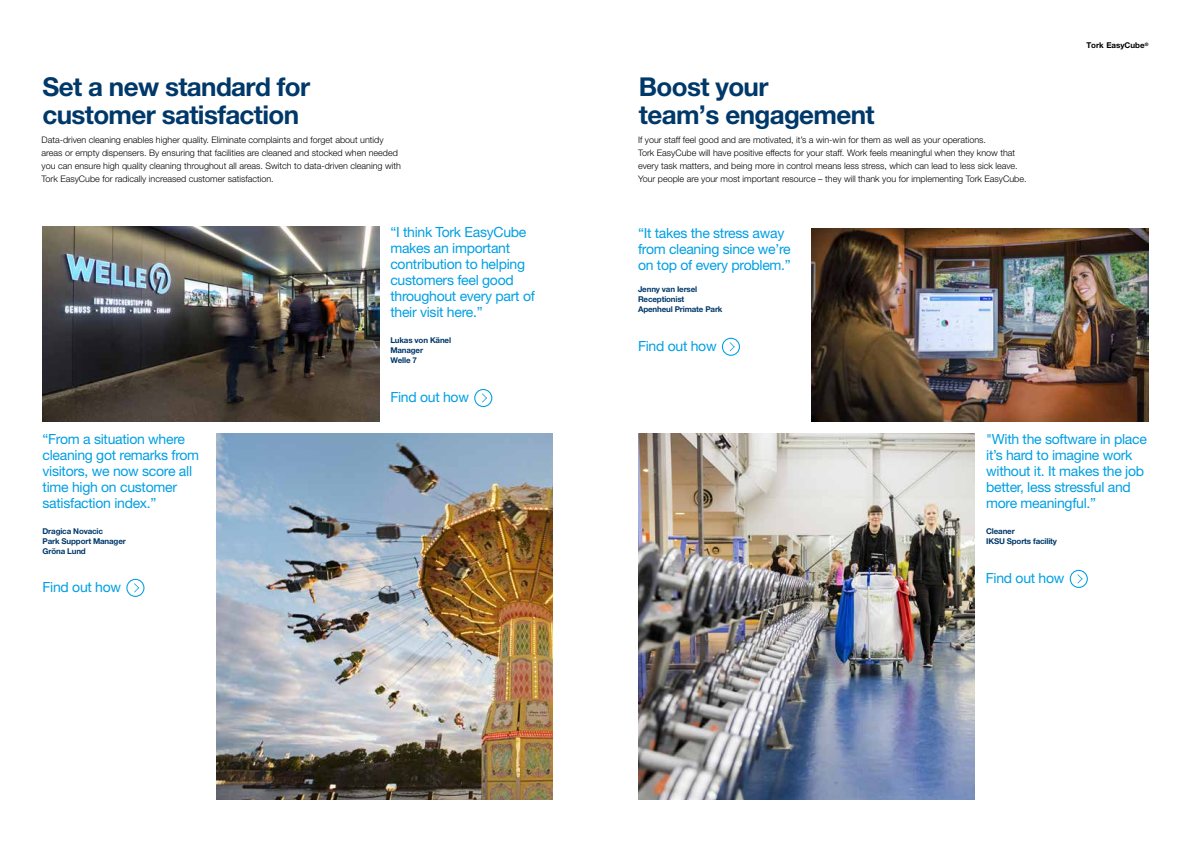
<style>
.page{position:relative;width:1191px;height:842px;background:#fff}
.page>*{position:absolute;margin:0;border:0;box-sizing:border-box;transform-origin:0 0}
.t1{font:700 26px/28px "Helvetica Neue LT Pro";letter-spacing:-.025em;color:#00386a}
.t2{font:14px/16px "Helvetica Neue LT Pro";letter-spacing:-.02em;color:#009fe3}
.t3{font:300 9px/13px "Helvetica Neue LT Pro";color:#000}
.t4{font:700 8px/10px "Helvetica Neue LT Pro";letter-spacing:-.02em;color:#00386a}
.t5{font:700 8px "Helvetica Neue LT Pro";color:#000}
</style>
<div class="page">
<img style="left:43px;top:227px;width:336px;height:194px">
<img style="left:812px;top:228px;width:336px;height:193px">
<svg style="left:722px;top:338px;width:18px;height:18px"></svg>
<svg style="left:1069px;top:570px;width:18px;height:18px"></svg>
<img style="left:216px;top:434px;width:336px;height:365px">
<img style="left:639px;top:434px;width:336px;height:365px">
<svg style="left:474px;top:389px;width:18px;height:18px"></svg>
<svg style="left:126px;top:579px;width:18px;height:18px"></svg>
<h1 class="t1" style="left:43px;top:72px;width:269px">Set a new standard for customer satisfaction</h1>
<h1 class="t1" style="left:639px;top:72px;width:237px">Boost your<br>team’s engagement</h1>
<p class="t3" style="left:42px;top:133px;width:361px">Data-driven cleaning enables higher quality. Eliminate complaints and forget about untidy areas or empty dispensers. By ensuring that facilities are cleaned and stocked when needed you can ensure high quality cleaning throughout all areas. Switch to data-driven cleaning with Tork EasyCube for radically increased customer satisfaction.</p>
<p class="t3" style="left:638px;top:133px;width:390px">If your staff feel good and are motivated, it’s a win-win for them as well as your operations.<br>Tork EasyCube will have positive effects for your staff. Work feels meaningful when they know that every task matters, and being more in control means less stress, which can lead to less sick leave.<br>Your people are your most important resource – they will thank you for implementing Tork EasyCube.</p>
<h2 class="t2" style="left:390px;top:224px;width:146px">“I think Tork EasyCube makes an important contribution to helping customers feel good throughout every part of their visit here.”</h2>
<p class="t4" style="left:390px;top:335px;width:62px">Lukas von Känel<br>Manager<br>Welle 7</p>
<h2 class="t2" style="left:390px;top:389px;width:80px">Find out how</h2>
<h2 class="t2" style="left:638px;top:225px;width:154px">“It takes the stress away from cleaning since we’re on top of every problem.”</h2>
<p class="t4" style="left:638px;top:284px;width:86px">Jenny van Iersel<br>Receptionist<br>Apenheul Primate Park</p>
<h2 class="t2" style="left:638px;top:338px;width:80px">Find out how</h2>
<p class="t5" style="left:1086px;top:40px;width:64px">Tork EasyCube<sup>®</sup></p>
<h2 class="t2" style="left:43px;top:431px;width:158px">“From a situation where cleaning got remarks from visitors, we now score all time high on customer satisfaction index.”</h2>
<p class="t4" style="left:43px;top:526px;width:85px">Dragica Novacic<br>Park Support Manager<br>Gröna Lund</p>
<h2 class="t2" style="left:43px;top:579px;width:80px">Find out how</h2>
<h2 class="t2" style="left:986px;top:431px;width:162px">"With the software in place it’s hard to imagine work without it. It makes the job better, less stressful and more meaningful.”</h2>
<p class="t4" style="left:986px;top:526px;width:72px">Cleaner<br>IKSU Sports facility</p>
<h2 class="t2" style="left:986px;top:570px;width:80px">Find out how</h2>
</div>
